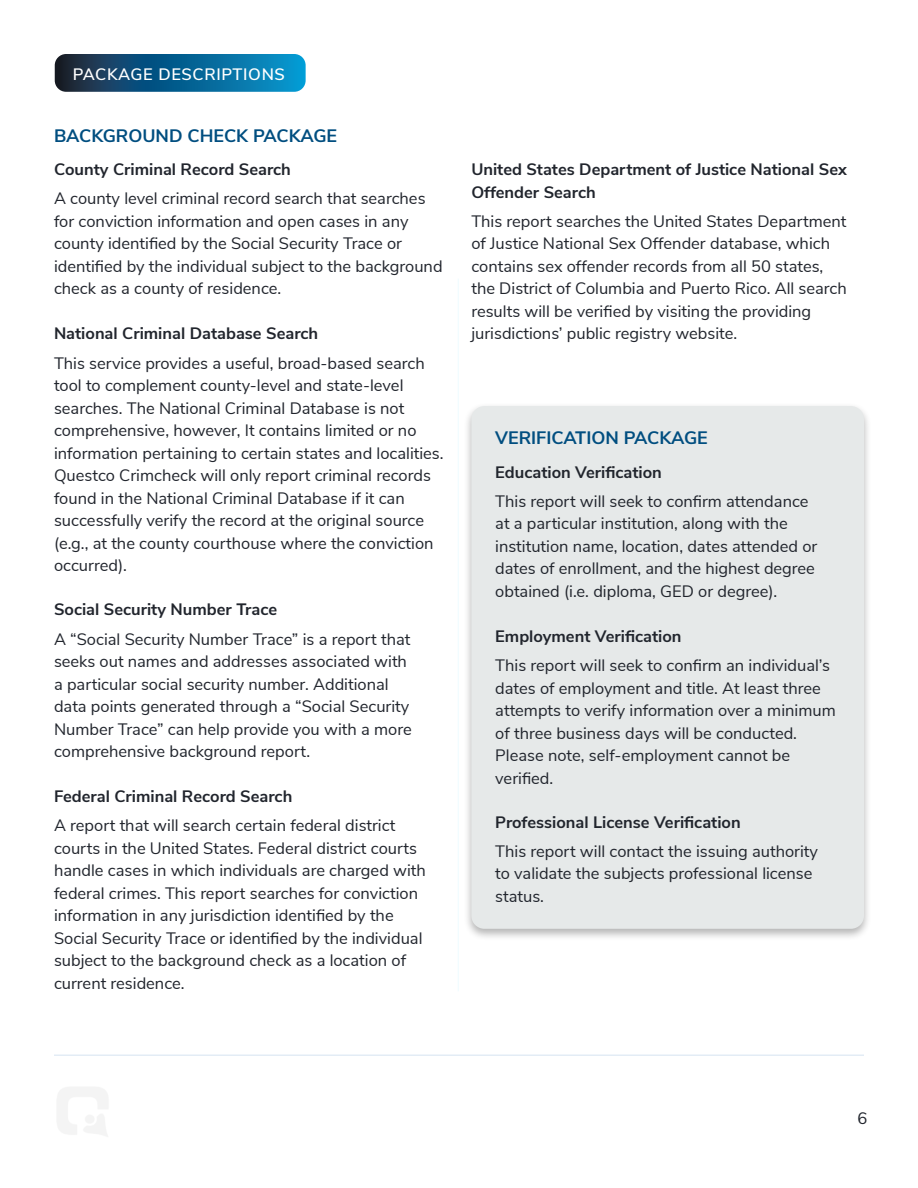
<style>
.page{position:relative;width:918px;height:1188px;background:#fff}
.page>*{position:absolute;margin:0;border:0;box-sizing:border-box;transform-origin:0 0}
.t1{font:700 18px "Nunito Sans";color:#014e80}
.t2{font:16.5px/22.5px "Nunito Sans";color:#21252d}
.t3{font:700 16.5px/22.5px "Nunito Sans";color:#21252d}
.t4{font:600 16.5px "Nunito Sans";letter-spacing:.04em;color:#fff}
</style>
<div class="page">
<hr style="left:54px;top:1055px;width:810px;height:1px;background:#256eb4">
<svg style="left:55px;top:54px;width:251px;height:38px;background:#0f618c"></svg>
<hr style="left:458px;top:279px;width:1px;height:712px;background:#effcff">
<div style="left:463px;top:403px;width:409px;height:538px;background:#000;opacity:.3"></div>
<div style="left:471px;top:406px;width:393px;height:523px;background:#e6e9e9;border-radius:13px"></div>
<p class="t4" style="left:73px;top:62px;width:214px">PACKAGE DESCRIPTIONS</p>
<p class="t1" style="left:54px;top:123px;width:285px">BACKGROUND CHECK PACKAGE</p>
<p class="t3" style="left:54px;top:157px;width:238px">County Criminal Record Search</p>
<p class="t2" style="left:54px;top:186px;width:390px">A county level criminal record search that searches for conviction information and open cases in any county identified by the Social Security Trace or identified by the individual subject to the background check as a county of residence.</p>
<p class="t3" style="left:54px;top:322px;width:266px">National Criminal Database Search</p>
<p class="t2" style="left:54px;top:351px;width:391px">This service provides a useful, broad-based search tool to complement county-level and state-level searches. The National Criminal Database is not comprehensive, however, It contains limited or no information pertaining to certain states and localities.<br>Questco Crimcheck will only report criminal records found in the National Criminal Database if it can successfully verify the record at the original source (e.g., at the county courthouse where the conviction occurred).</p>
<p class="t3" style="left:54px;top:597px;width:225px">Social Security Number Trace</p>
<p class="t2" style="left:54px;top:627px;width:359px">A “Social Security Number Trace” is a report that seeks out names and addresses associated with a particular social security number. Additional data points generated through a “Social Security Number Trace” can help provide you with a more comprehensive background report.</p>
<p class="t3" style="left:54px;top:784px;width:240px">Federal Criminal Record Search</p>
<p class="t2" style="left:54px;top:813px;width:373px">A report that will search certain federal district courts in the United States. Federal district courts handle cases in which individuals are charged with federal crimes. This report searches for conviction information in any jurisdiction identified by the Social Security Trace or identified by the individual subject to the background check as a location of current residence.</p>
<p class="t3" style="left:471px;top:157px;width:377px">United States Department of Justice National Sex<br>Offender Search</p>
<p class="t2" style="left:471px;top:209px;width:377px">This report searches the United States Department of Justice National Sex Offender database, which contains sex offender records from all 50 states, the District of Columbia and Puerto Rico. All search results will be verified by visiting the providing jurisdictions’ public registry website.</p>
<p class="t1" style="left:495px;top:425px;width:214px">VERIFICATION PACKAGE</p>
<p class="t3" style="left:495px;top:460px;width:168px">Education Verification</p>
<p class="t2" style="left:495px;top:489px;width:324px">This report will seek to confirm attendance at a particular institution, along with the institution name, location, dates attended or dates of enrollment, and the highest degree obtained (i.e. diploma, GED or degree).</p>
<p class="t3" style="left:495px;top:624px;width:188px">Employment Verification</p>
<p class="t2" style="left:495px;top:653px;width:342px">This report will seek to confirm an individual’s dates of employment and title. At least three attempts to verify information over a minimum of three business days will be conducted.<br>Please note, self-employment cannot be verified.</p>
<p class="t3" style="left:495px;top:810px;width:247px">Professional License Verification</p>
<p class="t2" style="left:495px;top:839px;width:324px">This report will contact the issuing authority to validate the subjects professional license status.</p>
<p class="t2" style="left:857px;top:1106px;width:11px">6</p>
</div>
